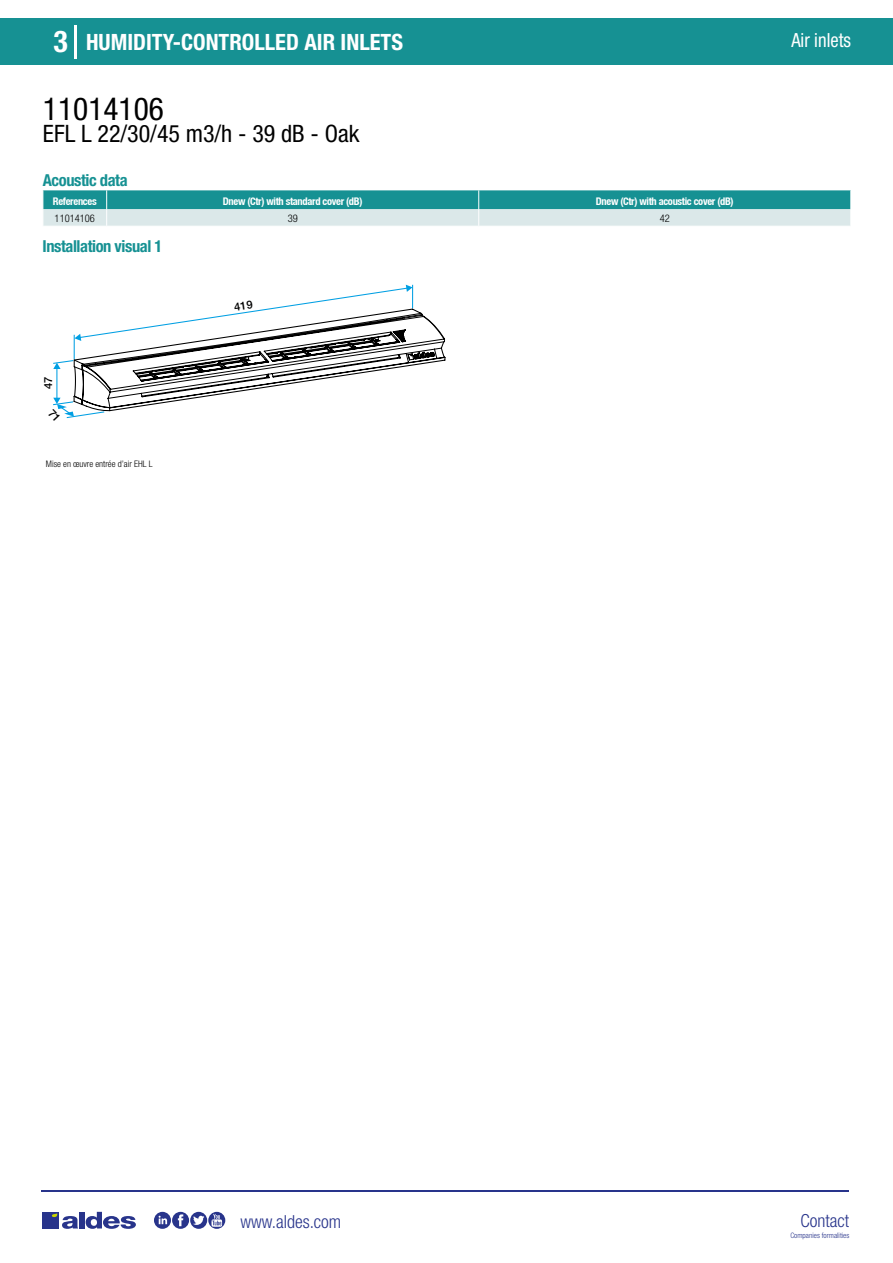
<style>
.page{position:relative;width:893px;height:1263px;background:#fff}
.page>*{position:absolute;margin:0;border:0;box-sizing:border-box;transform-origin:0 0}
.t1{font:condensed 31.5px "Helvetica Neue LT Std";color:#000}
.t2{font:700 condensed 30px "Helvetica Neue LT Std";color:#fff}
.t3{font:condensed 24px "Helvetica Neue LT Std";color:#000}
.t4{font:700 condensed 22.5px "Helvetica Neue LT Std";color:#fff}
.t5{font:condensed 19.5px "Helvetica Neue LT Std";color:#fff;scale:.95 1}
.t6{font:300 condensed 18px "Helvetica Neue";color:#28348b}
.t7{font:700 condensed 16.5px "Helvetica Neue LT Std";letter-spacing:-.025em;color:#169193}
.t8{font:500 11.1px "Helvetica Neue";color:#000}
.t9{font:700 condensed 10.5px "Helvetica Neue";letter-spacing:-.03em;color:#fff}
.t10{font:300 condensed 10.5px "Helvetica Neue";color:#000}
.t11{font:300 condensed 9px "Helvetica Neue";color:#000}
.t12{font:300 condensed 7.5px "Helvetica Neue";color:#28348b}
</style>
<div class="page">
<div style="left:0;top:18px;width:893px;height:46px;background:#169193"></div>
<hr style="left:74px;top:25px;width:2px;height:33px;background:#fff">
<hr style="left:41px;top:1190px;width:808px;height:1px;background:#28348b">
<svg style="left:154px;top:1212px;width:71px;height:17px"></svg>
<div style="left:42px;top:1212px;width:17px;height:16px;background:#28348b"></div>
<div style="left:79px;top:1212px;width:5px;height:16px;background:#28348b"></div>
<svg style="left:86px;top:1212px;width:50px;height:17px"></svg>
<svg style="left:52px;top:1213px;width:26px;height:16px"></svg>
<svg style="left:43px;top:190px;width:808px;height:36px;background:#75bbbd"></svg>
<svg style="left:53px;top:285px;width:392px;height:133px"></svg>
<h2 class="t2" style="left:54px;top:24px;width:16px">3</h2>
<h3 class="t4" style="left:86px;top:28px;width:318px">HUMIDITY-CONTROLLED AIR INLETS</h3>
<h3 class="t5" style="left:791px;top:29px;width:64px">Air inlets</h3>
<h1 class="t1" style="left:43px;top:91px;width:122px">11014106</h1>
<h3 class="t3" style="left:43px;top:120px;width:318px">EFL L 22/30/45 m3/h - 39 dB - Oak</h3>
<h3 class="t7" style="left:43px;top:170px;width:86px">Acoustic data</h3>
<p class="t9" style="left:53px;top:195px;width:45px">References</p>
<p class="t9" style="left:223px;top:195px;width:141px">Dnew (Ctr) with standard cover (dB)</p>
<p class="t9" style="left:596px;top:195px;width:139px">Dnew (Ctr) with acoustic cover (dB)</p>
<p class="t10" style="left:55px;top:212px;width:42px">11014106</p>
<p class="t10" style="left:288px;top:212px;width:12px">39</p>
<p class="t10" style="left:660px;top:212px;width:12px">42</p>
<h3 class="t7" style="left:43px;top:236px;width:121px">Installation visual 1</h3>
<p class="t8" style="left:42px;top:389px;width:14px;rotate:-90deg">47</p>
<p class="t11" style="left:46px;top:458px;width:108px">Mise en œuvre entrée d’air EHL L</p>
<h3 class="t6" style="left:240px;top:1211px;width:102px">www.aldes.com</h3>
<h3 class="t6" style="left:800px;top:1211px;width:50px">Contact</h3>
<p class="t12" style="left:790px;top:1230px;width:60px">Companies formalities</p>
</div>
